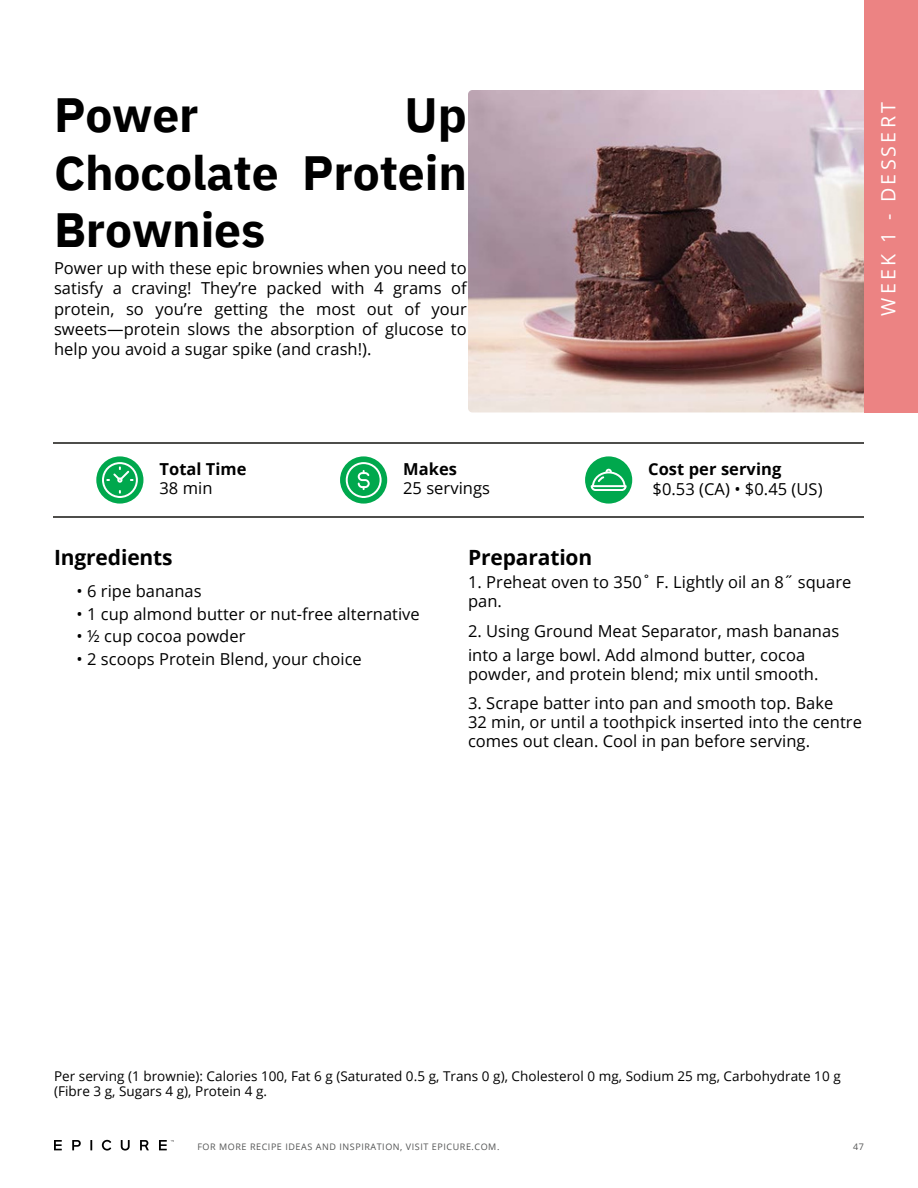
<style>
.page{position:relative;width:918px;height:1188px;background:#fff}
.page>*{position:absolute;margin:0;border:0;box-sizing:border-box;transform-origin:0 0}
.t1{font:700 48px/57.3px "IBM Plex Sans";letter-spacing:-.005em;color:#000;text-align:justify}
.t2{font:700 21px "Open Sans";letter-spacing:-.005em;color:#000}
.t3{font:19.65px "Open Sans";letter-spacing:.16em;color:#fff}
.t4{font:16.5px/20.2px "Open Sans";letter-spacing:.005em;color:#000}
.t5{font:700 16.5px/19.2px "Open Sans";letter-spacing:.005em;color:#000}
.t6{font:13.5px/15.8px "Open Sans";letter-spacing:.005em;color:#000}
.t7{font:9px "Open Sans";letter-spacing:.065em;color:#535454}
.s1{font-weight:400}
.s2{font-weight:700}
</style>
<div class="page">
<svg style="left:54px;top:1140px;width:8px;height:10px"></svg>
<svg style="left:72px;top:1140px;width:9px;height:10px"></svg>
<svg style="left:90px;top:1140px;width:2px;height:10px"></svg>
<svg style="left:121px;top:1140px;width:9px;height:11px"></svg>
<svg style="left:140px;top:1140px;width:9px;height:10px"></svg>
<svg style="left:159px;top:1140px;width:15px;height:10px"></svg>
<svg style="left:102px;top:1140px;width:9px;height:11px"></svg>
<div style="left:864px;top:0;width:54px;height:412px;background:#ec8383"></div>
<img style="left:468px;top:90px;width:396px;height:323px">
<hr style="left:54px;top:517px;width:810px;height:1px;background:#4e4d4b">
<div style="left:96px;top:456px;width:47px;height:48px;background:#00a84d;border-radius:50%"></div>
<svg style="left:102px;top:462px;width:36px;height:36px"></svg>
<div style="left:340px;top:456px;width:47px;height:48px;background:#00a84d;border-radius:50%"></div>
<svg style="left:346px;top:462px;width:36px;height:36px"></svg>
<div style="left:585px;top:456px;width:47px;height:48px;background:#00a84d;border-radius:50%"></div>
<svg style="left:591px;top:469px;width:36px;height:22px"></svg>
<hr style="left:54px;top:443px;width:810px;height:1px;background:#4e4d4b">
<h5 class="t1" style="left:54px;top:86px;width:414px;text-indent:351px">Up Chocolate Protein Brownies</h5>
<h5 class="t4" style="left:54px;top:258px;width:414px;text-align:justify">Power up with these epic brownies when you need to satisfy a craving! They’re packed with 4 grams of protein, so you’re getting the most out of your sweets—protein slows the absorption of glucose to help you avoid a sugar spike (and crash!).</h5>
<h5 class="t1" style="left:54px;top:86px;width:146px">Power</h5>
<h5 class="t3" style="left:874px;top:316px;width:215px;rotate:-90deg">WEEK 1 - DESSERT</h5>
<h2 class="t5" style="left:160px;top:459px;width:89px">Total Time<br><span class="s1">38 min</span></h2>
<h5 class="t4" style="left:403px;top:459px;width:88px;line-height:19.2px"><span class="s2">Makes<br></span>25 servings</h5>
<h6 class="t5" style="left:648px;top:459px;width:135px">Cost per serving</h6>
<p class="t4" style="left:653px;top:478px;width:172px">$0.53 (CA) • $0.45 (US)</p>
<h4 class="t2" style="left:54px;top:543px;width:120px">Ingredients</h4>
<h3 class="t2" style="left:468px;top:543px;width:126px">Preparation</h3>
<h3 class="t4" style="left:468px;top:572px;width:385px;line-height:19.2px">1. Preheat oven to 350˚ F. Lightly oil an 8˝ square pan.</h3>
<h3 class="t4" style="left:468px;top:619px;width:373px;line-height:23.7px">2. Using Ground Meat Separator, mash bananas into a large bowl. Add almond butter, cocoa</h3>
<h3 class="t4" style="left:468px;top:663px;width:352px">powder, and protein blend; mix until smooth.</h3>
<h3 class="t4" style="left:468px;top:693px;width:395px;line-height:19.2px">3. Scrape batter into pan and smooth top. Bake<br>32 min, or until a toothpick inserted into the centre comes out clean. Cool in pan before serving.</h3>
<h5 class="t4" style="left:76px;top:581px;width:127px">• 6 ripe bananas</h5>
<h5 class="t4" style="left:76px;top:603px;width:345px">• 1 cup almond butter or nut-free alternative</h5>
<h5 class="t4" style="left:76px;top:626px;width:170px">• ½ cup cocoa powder</h5>
<h5 class="t4" style="left:76px;top:648px;width:287px">• 2 scoops Protein Blend, your choice</h5>
<p class="t6" style="left:54px;top:1068px;width:788px">Per serving (1 brownie): Calories 100, Fat 6 g (Saturated 0.5 g, Trans 0 g), Cholesterol 0 mg, Sodium 25 mg, Carbohydrate 10 g (Fibre 3 g, Sugars 4 g), Protein 4 g.</p>
<p class="t7" style="left:197px;top:1140px;width:304px">FOR MORE RECIPE IDEAS AND INSPIRATION, VISIT EPICURE.COM.</p>
<h1 class="t7" style="left:853px;top:1140px;width:12px">47</h1>
</div>
